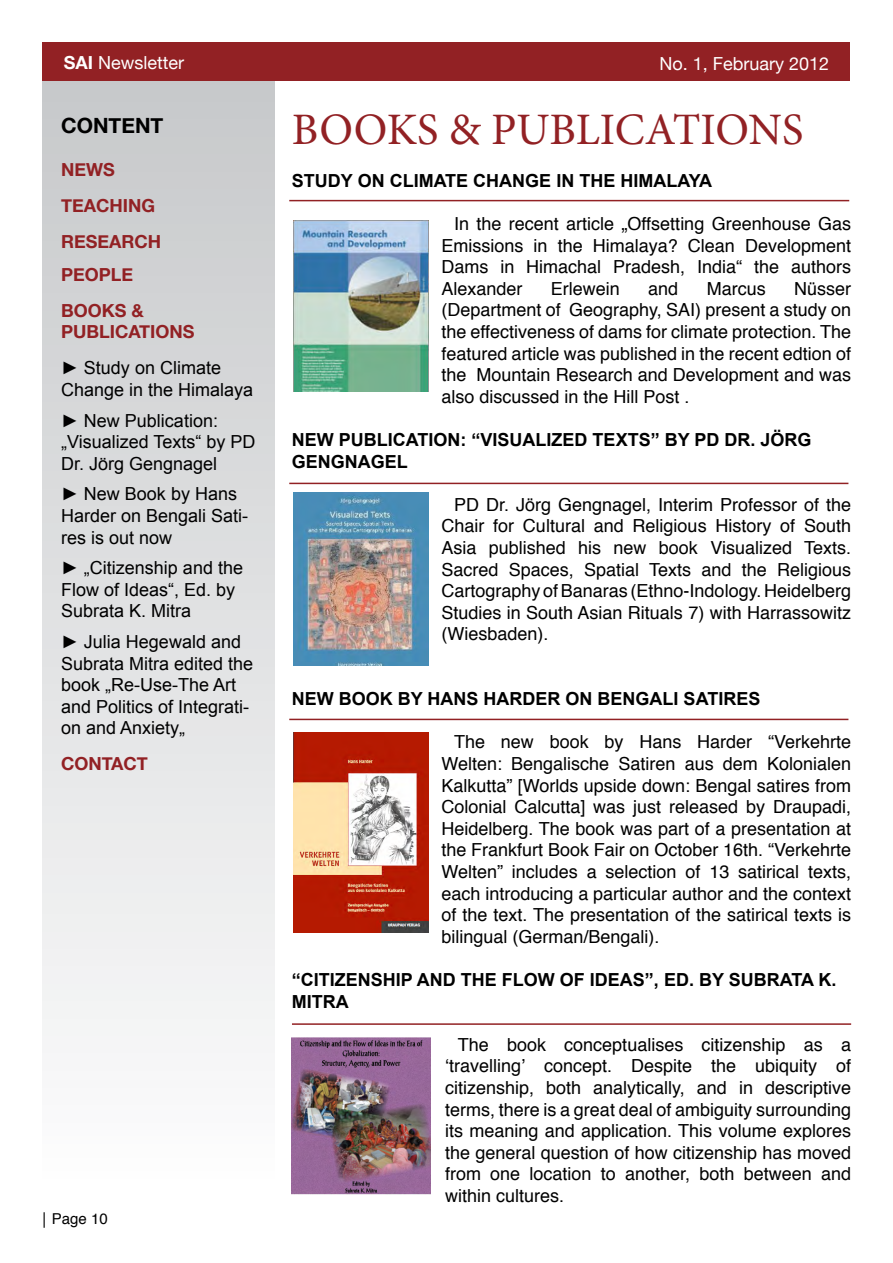
<style>
.page{position:relative;width:893px;height:1263px;background:#fff}
.page>*{position:absolute;margin:0;border:0;box-sizing:border-box;transform-origin:0 0}
.t1{font:45px "Minion Pro";color:#922124}
.t2{font:700 21px "Helvetica Neue";color:#000}
.t3{font:18px/21.6px "Helvetica";color:#000;text-align:justify}
.t4{font:18px/21.6px "Arial";color:#000}
.t5{font:700 18px/21.6px "Arial";color:#000}
.t6{font:700 18px/36px "Helvetica Neue";color:#922124}
.t7{font:18px "Helvetica Neue";color:#fff}
.t8{font:15px "Helvetica";color:#000}
.s1{font-weight:700}
</style>
<div class="page">
<div style="left:43px;top:81px;width:231px;height:1105px;background:linear-gradient(to bottom,#c7c8ca,#fcfcfd)"></div>
<div style="left:43px;top:43px;width:807px;height:38px;background:#922124"></div>
<hr style="left:289px;top:200px;width:560px;height:1px;background:#922124">
<hr style="left:289px;top:483px;width:559px;height:1px;background:#922124">
<hr style="left:289px;top:719px;width:559px;height:1px;background:#922124">
<hr style="left:292px;top:1023px;width:559px;height:2px;background:#922124">
<img style="left:293px;top:733px;width:136px;height:199px">
<img style="left:293px;top:221px;width:136px;height:170px">
<img style="left:293px;top:492px;width:136px;height:174px">
<img style="left:292px;top:1037px;width:139px;height:158px">
<p class="t7" style="left:64px;top:52px;width:122px"><span class="s1">SAI</span> Newsletter</p>
<p class="t7" style="left:659px;top:52px;width:171px">No. 1, February 2012</p>
<h1 class="t1" style="left:292px;top:99px;width:513px">BOOKS &amp; PUBLICATIONS</h1>
<p class="t5" style="left:292px;top:170px;width:422px">STUDY ON CLIMATE CHANGE IN THE HIMALAYA</p>
<p class="t3" style="left:441px;top:213px;width:411px;text-indent:13px">In the recent article „Offsetting Greenhouse Gas Emissions in the Himalaya? Clean Development Dams in Himachal Pradesh, India“ the authors Alexander</p>
<p class="t2" style="left:61px;top:113px;width:104px">CONTENT</p>
<p class="t6" style="left:61px;top:152px;width:102px">NEWS<br>TEACHING<br>RESEARCH</p>
<p class="t6" style="left:61px;top:256px;width:84px">PEOPLE<br>BOOKS &amp;</p>
<p class="t6" style="left:61px;top:314px;width:135px">PUBLICATIONS</p>
<p class="t4" style="left:61px;top:357px;width:194px">► Study on Climate<br>Change in the Himalaya</p>
<p class="t4" style="left:61px;top:410px;width:196px">► New Publication: „Visualized Texts“ by PD<br>Dr. Jörg Gengnagel</p>
<p class="t4" style="left:61px;top:483px;width:189px">► New Book by Hans<br>Harder on Bengali Sati&shy;res is out now</p>
<p class="t4" style="left:61px;top:557px;width:183px">► „Citizenship and the<br>Flow of Ideas“, Ed. by<br>Subrata K. Mitra</p>
<p class="t4" style="left:61px;top:631px;width:194px">► Julia Hegewald and<br>Subrata Mitra edited the book „Re-Use-The Art and Politics of Integrati&shy;on and Anxiety„</p>
<p class="t6" style="left:61px;top:746px;width:88px">CONTACT</p>
<p class="t3" style="left:551px;top:278px;width:71px">Erlewein</p>
<p class="t3" style="left:648px;top:278px;width:32px">and</p>
<p class="t3" style="left:707px;top:278px;width:61px">Marcus</p>
<p class="t3" style="left:441px;top:278px;width:411px;text-indent:353px">Nüsser (Department of Geography, SAI) present a study on the effectiveness of dams for climate protection. The featured article was published in the recent edtion of the Mountain Research and Development and was also discussed in the Hill Post .</p>
<p class="t5" style="left:292px;top:429px;width:521px">NEW PUBLICATION: “VISUALIZED TEXTS” BY PD DR. JÖRG<br>GENGNAGEL</p>
<p class="t3" style="left:441px;top:494px;width:411px;text-indent:13px">PD Dr. Jörg Gengnagel, Interim Professor of the Chair for Cultural and Religious History of South Asia published his new book Visualized Texts.<br>Sacred Spaces, Spatial Texts and the Religious Cartography of Banaras (Ethno-Indology. Heidelberg Studies in South Asian Rituals 7) with Harrassowitz (Wiesbaden).</p>
<p class="t5" style="left:292px;top:689px;width:468px">NEW BOOK BY HANS HARDER ON BENGALI SATIRES</p>
<p class="t3" style="left:441px;top:732px;width:411px;text-indent:13px">The new book by Hans Harder “Verkehrte Welten: Bengalische Satiren aus dem Kolonialen Kalkutta” [Worlds upside down: Bengal satires from Colonial Calcutta] was just released by Draupadi, Heidelberg. The book was part of a presentation at the Frankfurt Book Fair on October 16th. “Verkehrte Welten” includes a selection of 13 satirical texts, each introducing a particular author and the context of the text. The presentation of the satirical texts is bilingual (German/Bengali).</p>
<p class="t5" style="left:292px;top:969px;width:546px">“CITIZENSHIP AND THE FLOW OF IDEAS”, ED. BY SUBRATA K.<br>MITRA</p>
<p class="t3" style="left:445px;top:1034px;width:408px;text-indent:13px">The book conceptualises citizenship as a ‘travelling’ concept. Despite the ubiquity of citizenship, both analytically, and in descriptive terms, there is a great deal of ambiguity surrounding its meaning and application. This volume explores the general question of how citizenship has moved from one location to another, both between and within cultures.</p>
<p class="t8" style="left:37px;top:1207px;width:72px">│Page 10</p>
</div>
